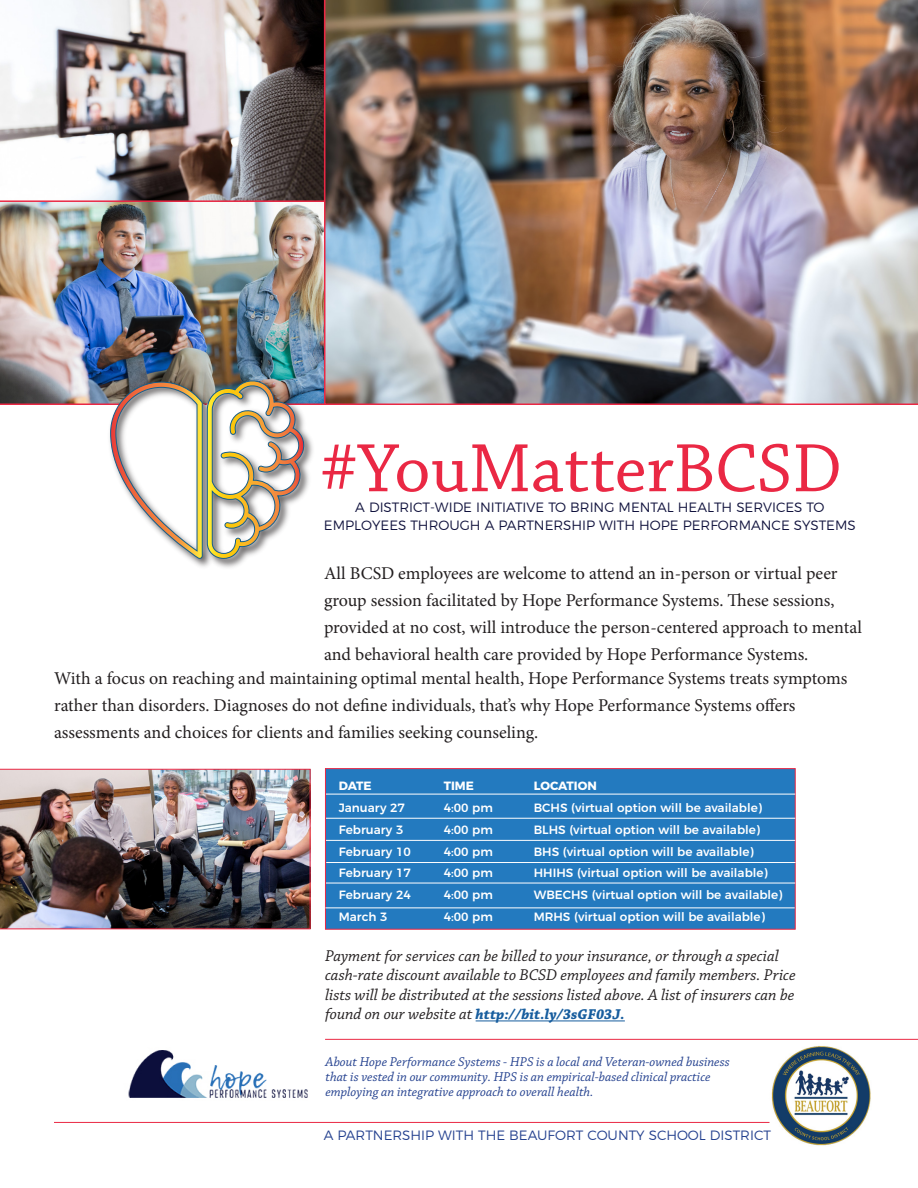
<style>
.page{position:relative;width:918px;height:1188px;background:#fff}
.page>*{position:absolute;margin:0;border:0;box-sizing:border-box;transform-origin:0 0}
.t1{font:72px "Chaparral Pro";color:#ea2844}
.t2{font:18px/27px "Minion Pro";letter-spacing:-.005em;color:#231f20}
.t3{font:italic 16.5px/19.5px "Chaparral Pro";color:#231f20}
.t4{font:italic 700 15px "Chaparral Pro";color:#175d9e}
.t5{font:italic 13.5px/15px "Chaparral Pro";color:#24418f}
.t6{font:300 13.5px/18px "Montserrat";color:#10123d;text-align:center}
.t7{font:300 13.5px "Montserrat";color:#24418f}
.t8{font:500 12px "Montserrat";color:#fff}
.t9{font:700 12px "Montserrat";color:#fff}
.s1{font-weight:400;font-size:16.5px;color:#231f20}
</style>
<div class="page">
<img style="left:0;top:202px;width:324px;height:203px">
<img style="left:0;top:0;width:324px;height:202px">
<img style="left:324px;top:0;width:594px;height:405px">
<img style="left:128px;top:1050px;width:180px;height:48px">
<img style="left:752px;top:1046px;width:119px;height:100px">
<hr style="left:325px;top:1039px;width:593px;height:1px;background:#ea2844">
<hr style="left:54px;top:1122px;width:716px;height:1px;background:#ea2844">
<img style="left:106px;top:377px;width:96px;height:190px">
<img style="left:202px;top:376px;width:116px;height:192px">
<img style="left:110px;top:380px;width:194px;height:179px">
<hr style="left:476px;top:1021px;width:149px;height:1px;background:#175d9e">
<img style="left:0;top:769px;width:310px;height:160px">
<div style="left:325px;top:768px;width:471px;height:162px;background:#237abf;border:1px solid #ea2844"></div>
<hr style="left:326px;top:794px;width:469px;height:1px;background:#fff">
<hr style="left:326px;top:818px;width:469px;height:1px;background:#fff">
<hr style="left:326px;top:840px;width:469px;height:1px;background:#fff">
<hr style="left:326px;top:862px;width:470px;height:1px;background:#fff">
<hr style="left:326px;top:883px;width:469px;height:1px;background:#fff">
<hr style="left:325px;top:908px;width:470px;height:1px;background:#fff">
<p class="t1" style="left:320px;top:429px;width:524px">#YouMatterBCSD</p>
<p class="t6" style="left:324px;top:497px;width:533px">A DISTRICT-WIDE INITIATIVE TO BRING MENTAL HEALTH SERVICES TO<br>EMPLOYEES THROUGH A PARTNERSHIP WITH HOPE PERFORMANCE SYSTEMS</p>
<p class="t2" style="left:324px;top:560px;width:539px">All BCSD employees are welcome to attend an in-person or virtual peer group session facilitated by Hope Performance Systems. These sessions, provided at no cost, will introduce the person-centered approach to mental and behavioral health care provided by Hope Performance Systems.</p>
<p class="t2" style="left:54px;top:665px;width:795px">With a focus on reaching and maintaining optimal mental health, Hope Performance Systems treats symptoms rather than disorders. Diagnoses do not define individuals, that’s why Hope Performance Systems offers assessments and choices for clients and families seeking counseling.</p>
<p class="t9" style="left:339px;top:776px;width:34px">DATE</p>
<p class="t9" style="left:444px;top:776px;width:32px">TIME</p>
<p class="t9" style="left:534px;top:776px;width:65px">LOCATION</p>
<p class="t8" style="left:339px;top:798px;width:68px">January 27</p>
<p class="t8" style="left:444px;top:798px;width:51px">4:00 pm</p>
<p class="t8" style="left:534px;top:798px;width:230px">BCHS (virtual option will be available)</p>
<p class="t8" style="left:339px;top:820px;width:66px">February 3</p>
<p class="t8" style="left:444px;top:820px;width:51px">4:00 pm</p>
<p class="t8" style="left:534px;top:820px;width:228px">BLHS (virtual option will be available)</p>
<p class="t8" style="left:339px;top:842px;width:74px">February 10</p>
<p class="t8" style="left:444px;top:842px;width:51px">4:00 pm</p>
<p class="t8" style="left:534px;top:842px;width:221px">BHS (virtual option will be available)</p>
<p class="t8" style="left:339px;top:863px;width:74px">February 17</p>
<p class="t8" style="left:444px;top:863px;width:51px">4:00 pm</p>
<p class="t8" style="left:534px;top:863px;width:236px">HHIHS (virtual option will be available)</p>
<p class="t8" style="left:339px;top:885px;width:74px">February 24</p>
<p class="t8" style="left:444px;top:885px;width:51px">4:00 pm</p>
<p class="t8" style="left:534px;top:885px;width:250px">WBECHS (virtual option will be available)</p>
<p class="t8" style="left:339px;top:907px;width:50px">March 3</p>
<p class="t8" style="left:444px;top:907px;width:51px">4:00 pm</p>
<p class="t8" style="left:534px;top:907px;width:233px">MRHS (virtual option will be available)</p>
<p class="t3" style="left:325px;top:947px;width:472px">Payment for services can be billed to your insurance, or through a special cash-rate discount available to BCSD employees and family members. Price lists will be distributed at the sessions listed above. A list of insurers can be</p>
<p class="t4" style="left:325px;top:1006px;width:301px"><span class="s1">found on our website at</span> http://bit.ly/3sGF03J.</p>
<p class="t5" style="left:326px;top:1055px;width:406px">About Hope Performance Systems - HPS is a local and Veteran-owned business that is vested in our community. HPS is an empirical-based clinical practice employing an integrative approach to overall health.</p>
<p class="t7" style="left:324px;top:1124px;width:449px">A PARTNERSHIP WITH THE BEAUFORT COUNTY SCHOOL DISTRICT</p>
</div>
